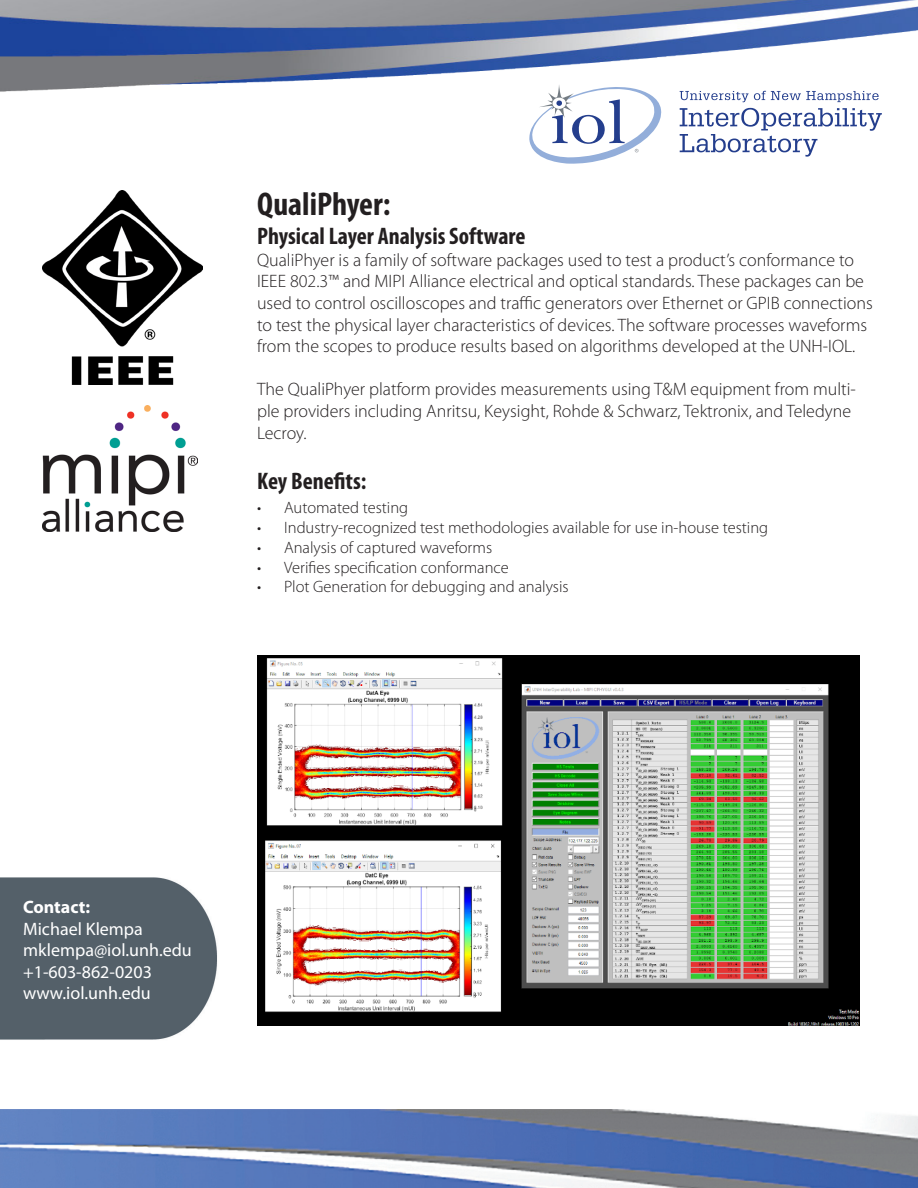
<style>
.page{position:relative;width:918px;height:1188px;background:#fff}
.page>*{position:absolute;margin:0;border:0;box-sizing:border-box;transform-origin:0 0}
.t1{font:700 condensed 33px "Myriad Pro";color:#231f20}
.t2{font:700 condensed 24px "Myriad Pro";color:#231f20}
.t3{font:300 18px/21.6px "Myriad Pro";color:#231f20}
.t4{font:18px "Myriad Pro";color:#fff}
.t5{font:700 18px "Myriad Pro";color:#fff}
.t6{font:300 16.5px "Myriad Pro";color:#231f20}
</style>
<div class="page">
<img style="left:0;top:0;width:918px;height:92px">
<svg style="left:529px;top:84px;width:133px;height:80px"></svg>
<svg style="left:680px;top:91px;width:199px;height:11px"></svg>
<svg style="left:680px;top:108px;width:202px;height:49px"></svg>
<img style="left:0;top:1110px;width:918px;height:78px">
<img style="left:0;top:877px;width:217px;height:163px">
<img style="left:43px;top:405px;width:155px;height:127px">
<img style="left:257px;top:656px;width:603px;height:370px">
<img style="left:43px;top:191px;width:160px;height:193px">
<p class="t1" style="left:257px;top:184px;width:135px">QualiPhyer:</p>
<p class="t2" style="left:257px;top:221px;width:270px">Physical Layer Analysis Software</p>
<p class="t3" style="left:257px;top:249px;width:617px">QualiPhyer is a family of software packages used to test a product’s conformance to IEEE 802.3™ and MIPI Alliance electrical and optical standards. These packages can be used to control oscilloscopes and traffic generators over Ethernet or GPIB connections to test the physical layer characteristics of devices. The software processes waveforms from the scopes to produce results based on algorithms developed at the UNH-IOL.</p>
<p class="t3" style="left:257px;top:378px;width:600px">The QualiPhyer platform provides measurements using T&amp;M equipment from multi&shy;ple providers including Anritsu, Keysight, Rohde &amp; Schwarz, Tektronix, and Teledyne<br>Lecroy.</p>
<p class="t2" style="left:257px;top:466px;width:111px">Key Benefits:</p>
<p class="t6" style="left:257px;top:498px;width:153px">• Automated testing</p>
<p class="t6" style="left:257px;top:518px;width:513px">• Industry-recognized test methodologies available for use in-house testing</p>
<p class="t6" style="left:257px;top:537px;width:237px">• Analysis of captured waveforms</p>
<p class="t6" style="left:257px;top:557px;width:253px">• Verifies specification conformance</p>
<p class="t6" style="left:257px;top:577px;width:313px">• Plot Generation for debugging and analysis</p>
<p class="t5" style="left:23px;top:895px;width:68px">Contact:</p>
<p class="t4" style="left:23px;top:918px;width:121px">Michael Klempa</p>
<p class="t4" style="left:23px;top:939px;width:170px">mklempa@iol.unh.edu</p>
<p class="t4" style="left:23px;top:961px;width:130px">+1-603-862-0203</p>
<p class="t4" style="left:23px;top:982px;width:129px">www.iol.unh.edu</p>
</div>
